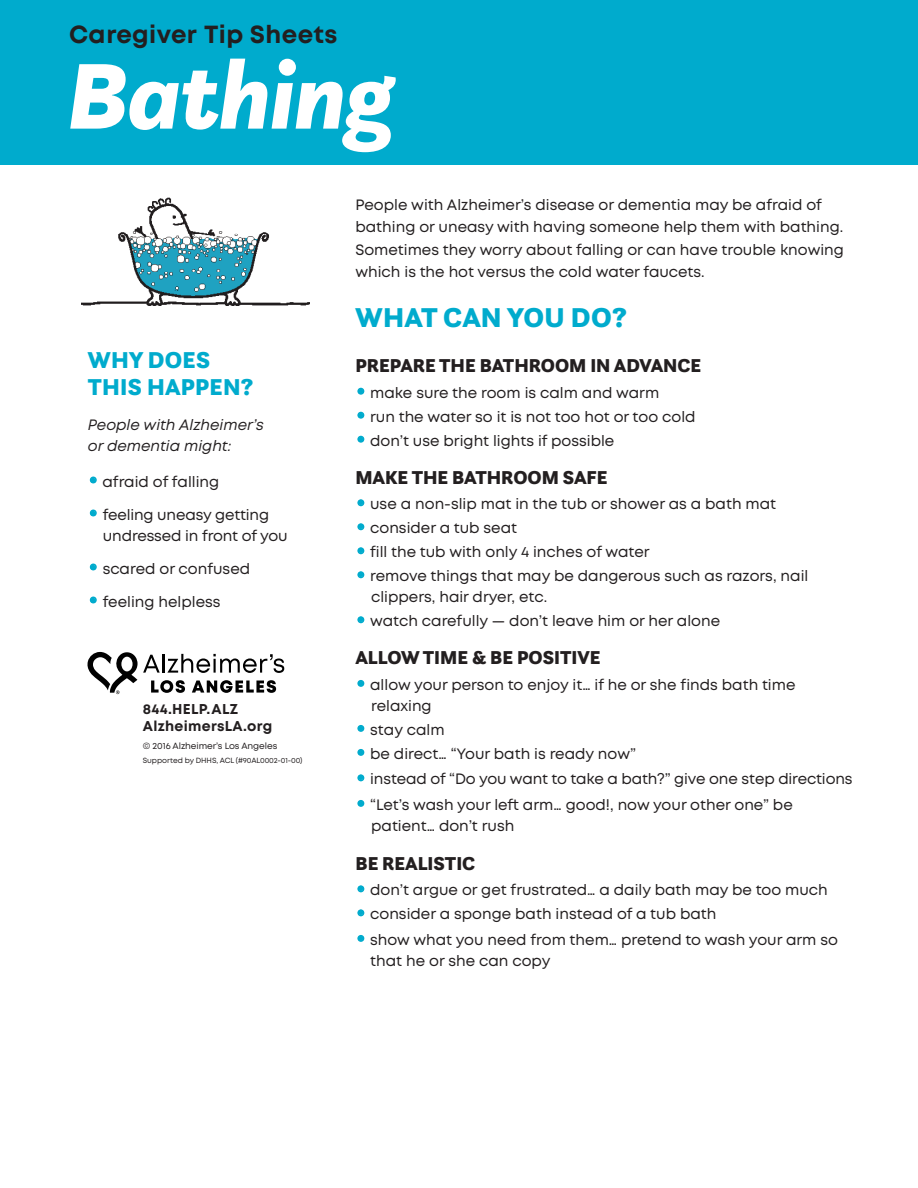
<style>
.page{position:relative;width:918px;height:1188px;background:#fff}
.page>*{position:absolute;margin:0;border:0;box-sizing:border-box;transform-origin:0 0}
.t1{font:italic 900 97.5px "Questa Sans";letter-spacing:-.01em;color:#fff}
.t2{font:900 28.5px "Questa Sans";letter-spacing:.01em;color:#00abcd}
.t3{font:700 24.75px "Mont";letter-spacing:.015em;color:#231f20}
.t4{font:900 24px/27px "Questa Sans";letter-spacing:.01em;color:#00abcd}
.t5{font:900 19.5px "Questa Sans";color:#231f20}
.t6{font:15px/21px "Mont";color:#231f20}
.t7{font:italic 15px/21.6px "Mont";color:#231f20}
.t8{font:700 14.25px/16.5px "Mont";letter-spacing:.02em;color:#231f20}
.t9{font:9px "Mont";letter-spacing:-.01em;color:#231f20}
.t10{font:7.5px "Mont";letter-spacing:-.01em;color:#231f20}
.s1{font-family:"Century Gothic";font-size:18px;color:#00abcd}
</style>
<div class="page">
<div style="left:0;top:0;width:918px;height:164px;background:#00abcd"></div>
<img style="left:81px;top:197px;width:228px;height:108px">
<svg style="left:87px;top:652px;width:197px;height:42px"></svg>
<h3 class="t3" style="left:69px;top:19px;width:270px">Caregiver Tip Sheets</h3>
<h1 class="t1" style="left:68px;top:33px;width:328px">Bathing</h1>
<h3 class="t4" style="left:88px;top:346px;width:167px">WHY DOES<br>THIS HAPPEN?</h3>
<p class="t7" style="left:88px;top:414px;width:177px">People with Alzheimer’s or dementia might:</p>
<p class="t6" style="left:88px;top:471px;width:133px"><span class="s1">•</span> afraid of falling</p>
<p class="t6" style="left:103px;top:504px;width:186px;text-indent:-15px"><span class="s1">•</span> feeling uneasy getting undressed in front of you</p>
<p class="t6" style="left:88px;top:558px;width:164px"><span class="s1">•</span> scared or confused</p>
<p class="t6" style="left:88px;top:591px;width:134px"><span class="s1">•</span> feeling helpless</p>
<p class="t8" style="left:143px;top:701px;width:131px">844.HELP.ALZ<br>AlzheimersLA.org</p>
<p class="t9" style="left:143px;top:741px;width:136px">© 2016 Alzheimer’s Los Angeles</p>
<p class="t10" style="left:143px;top:755px;width:161px">Supported by DHHS, ACL (#90AL0002-01-00)</p>
<p class="t6" style="left:355px;top:193px;width:490px;line-height:22.5px">People with Alzheimer’s disease or dementia may be afraid of bathing or uneasy with having someone help them with bathing.<br>Sometimes they worry about falling or can have trouble knowing which is the hot versus the cold water faucets.</p>
<h2 class="t2" style="left:355px;top:299px;width:273px">WHAT CAN YOU DO?</h2>
<h3 class="t5" style="left:355px;top:353px;width:347px">PREPARE THE BATHROOM IN ADVANCE</h3>
<p class="t6" style="left:355px;top:382px;width:305px"><span class="s1">•</span> make sure the room is calm and warm</p>
<p class="t6" style="left:355px;top:406px;width:342px"><span class="s1">•</span> run the water so it is not too hot or too cold</p>
<p class="t6" style="left:355px;top:430px;width:260px"><span class="s1">•</span> don’t use bright lights if possible</p>
<h3 class="t5" style="left:355px;top:465px;width:254px">MAKE THE BATHROOM SAFE</h3>
<p class="t6" style="left:355px;top:494px;width:422px"><span class="s1">•</span> use a non-slip mat in the tub or shower as a bath mat</p>
<p class="t6" style="left:355px;top:518px;width:163px"><span class="s1">•</span> consider a tub seat</p>
<p class="t6" style="left:355px;top:542px;width:296px"><span class="s1">•</span> fill the tub with only 4 inches of water</p>
<p class="t6" style="left:371px;top:566px;width:439px;text-indent:-16px"><span class="s1">•</span> remove things that may be dangerous such as razors, nail clippers, hair dryer, etc.</p>
<p class="t6" style="left:355px;top:611px;width:366px"><span class="s1">•</span> watch carefully — don’t leave him or her alone</p>
<h3 class="t5" style="left:355px;top:645px;width:247px">ALLOW TIME &amp; BE POSITIVE</h3>
<p class="t6" style="left:371px;top:674px;width:426px;text-indent:-16px"><span class="s1">•</span> allow your person to enjoy it… if he or she finds bath time relaxing</p>
<p class="t6" style="left:355px;top:719px;width:91px"><span class="s1">•</span> stay calm</p>
<p class="t6" style="left:355px;top:743px;width:282px"><span class="s1">•</span> be direct… “Your bath is ready now”</p>
<p class="t6" style="left:355px;top:769px;width:499px"><span class="s1">•</span> instead of “Do you want to take a bath?” give one step directions</p>
<p class="t6" style="left:371px;top:794px;width:423px;text-indent:-16px"><span class="s1">•</span> “Let’s wash your left arm… good!, now your other one” be patient… don’t rush</p>
<h3 class="t5" style="left:355px;top:851px;width:121px">BE REALISTIC</h3>
<p class="t6" style="left:355px;top:880px;width:474px"><span class="s1">•</span> don’t argue or get frustrated… a daily bath may be too much</p>
<p class="t6" style="left:355px;top:904px;width:363px"><span class="s1">•</span> consider a sponge bath instead of a tub bath</p>
<p class="t6" style="left:370px;top:929px;width:469px;text-indent:-15px"><span class="s1">•</span> show what you need from them… pretend to wash your arm so that he or she can copy</p>
</div>
